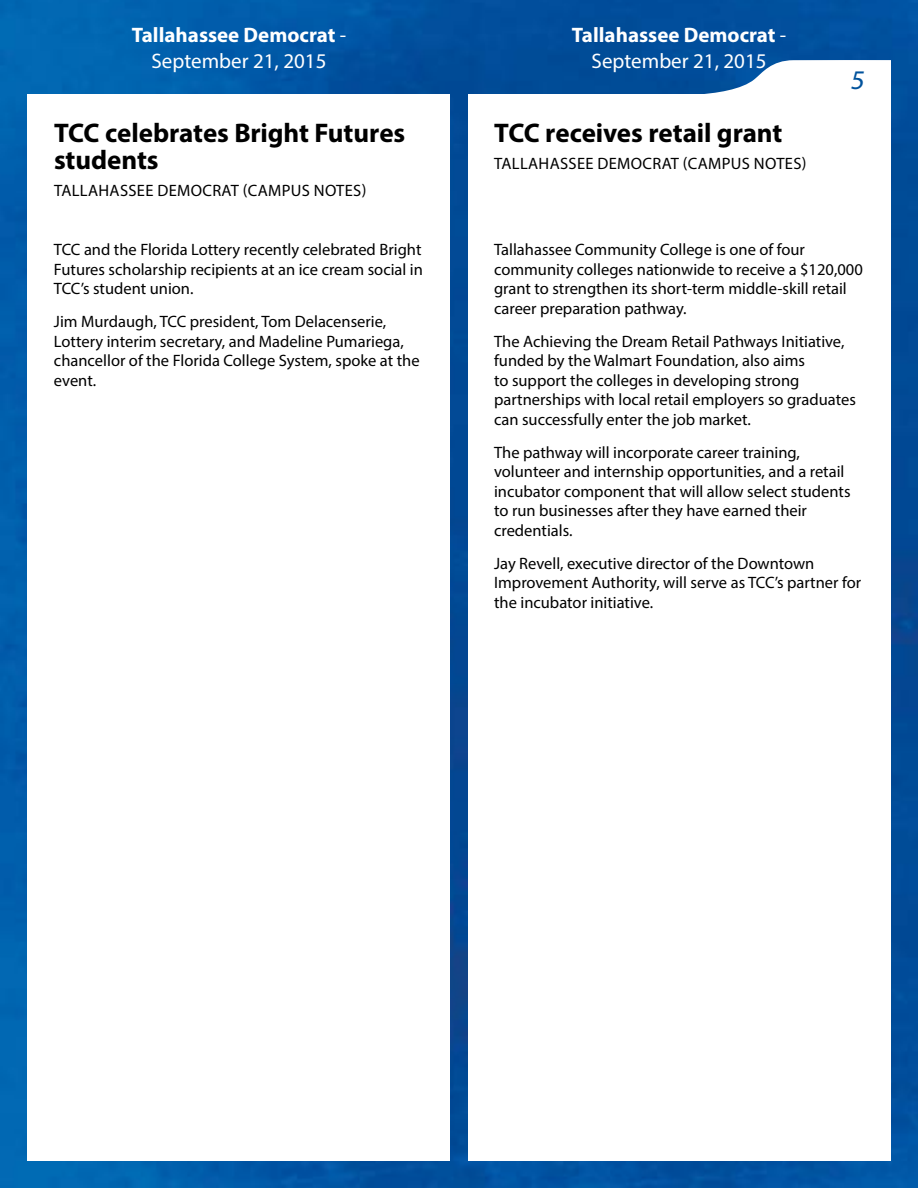
<style>
.page{position:relative;width:918px;height:1188px;background:#fff}
.page>*{position:absolute;margin:0;border:0;box-sizing:border-box;transform-origin:0 0}
.t1{font:700 27px/27px "Myriad Pro";letter-spacing:-.005em;color:#000}
.t2{font:27px "Myriad Pro";color:#00529c}
.t3{font:700 21px/25.2px "Myriad Pro";color:#fff;text-align:center}
.t4{font:16.5px/19.5px "Myriad Pro";color:#000}
.t5{font:16.5px "Myriad Pro";letter-spacing:.02em;color:#000}
.s1{font-weight:400}
</style>
<div class="page">
<img style="left:0;top:0;width:918px;height:1188px">
<svg style="left:626px;top:60px;width:265px;height:34px"></svg>
<div style="left:468px;top:94px;width:423px;height:1067px;background:#fff"></div>
<div style="left:27px;top:94px;width:423px;height:1067px;background:#fff"></div>
<p class="t3" style="left:132px;top:22px;width:216px">Tallahassee Democrat <span class="s1">-<br>September 21, 2015</span></p>
<h1 class="t1" style="left:54px;top:118px;width:353px">TCC celebrates Bright Futures students</h1>
<p class="t5" style="left:54px;top:180px;width:314px">TALLAHASSEE DEMOCRAT (CAMPUS NOTES)</p>
<p class="t4" style="left:54px;top:240px;width:370px;text-align:justify">TCC and the Florida Lottery recently celebrated Bright Futures scholarship recipients at an ice cream social in TCC’s student union.</p>
<p class="t4" style="left:54px;top:312px;width:367px">Jim Murdaugh, TCC president, Tom Delacenserie, Lottery interim secretary, and Madeline Pumariega, chancellor of the Florida College System, spoke at the event.</p>
<p class="t3" style="left:572px;top:22px;width:216px">Tallahassee Democrat <span class="s1">-<br>September 21, 2015</span></p>
<h1 class="t1" style="left:494px;top:118px;width:290px">TCC receives retail grant</h1>
<p class="t5" style="left:494px;top:153px;width:314px">TALLAHASSEE DEMOCRAT (CAMPUS NOTES)</p>
<h1 class="t2" style="left:850px;top:64px;width:19px">5</h1>
<p class="t4" style="left:494px;top:240px;width:370px">Tallahassee Community College is one of four community colleges nationwide to receive a $120,000 grant to strengthen its short-term middle-skill retail career preparation pathway.</p>
<p class="t4" style="left:494px;top:331px;width:363px">The Achieving the Dream Retail Pathways Initiative, funded by the Walmart Foundation, also aims<br>to support the colleges in developing strong partnerships with local retail employers so graduates can successfully enter the job market.</p>
<p class="t4" style="left:494px;top:442px;width:358px">The pathway will incorporate career training, volunteer and internship opportunities, and a retail incubator component that will allow select students to run businesses after they have earned their credentials.</p>
<p class="t4" style="left:494px;top:553px;width:369px">Jay Revell, executive director of the Downtown<br>Improvement Authority, will serve as TCC’s partner for the incubator initiative.</p>
</div>
